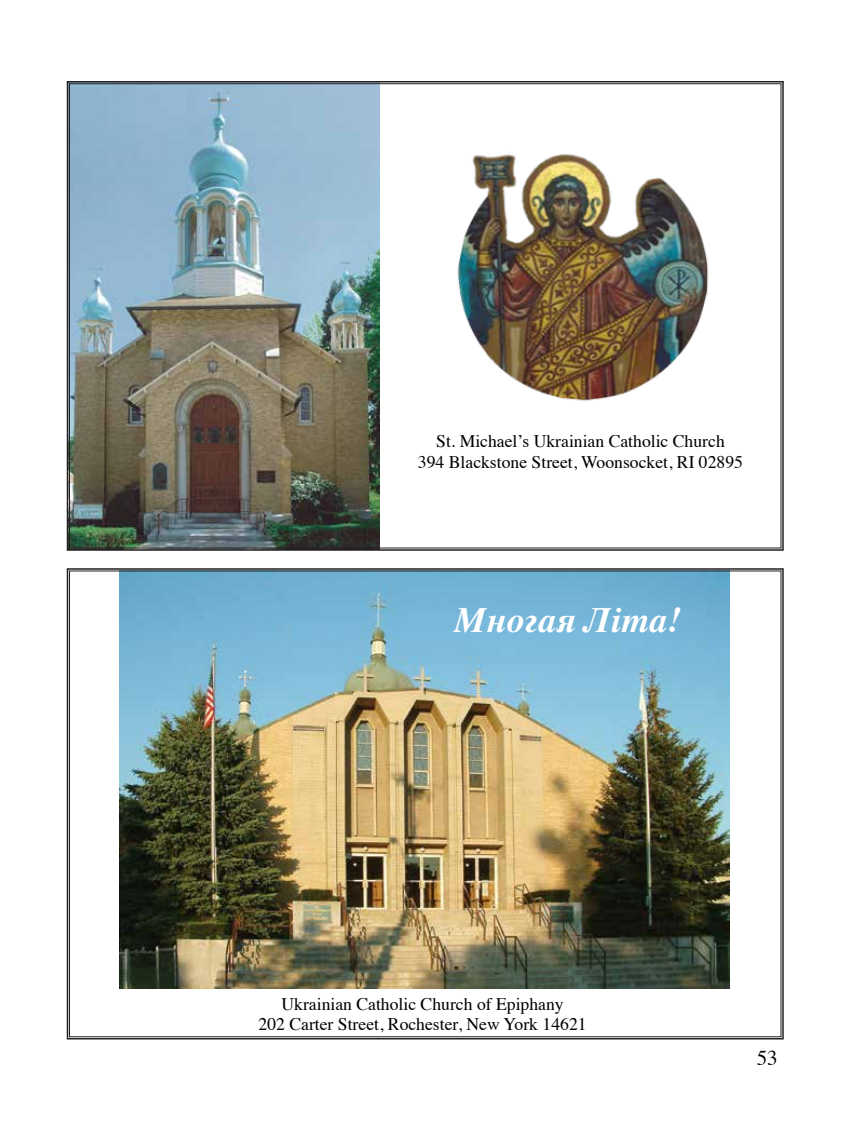
<style>
.page{position:relative;width:864px;height:1134px;background:#fff}
.page>*{position:absolute;margin:0;border:0;box-sizing:border-box;transform-origin:0 0}
.t1{font:italic 700 36px "Times";color:#fff}
.t2{font:21px "Times";color:#000}
.t3{font:17.7px/20.5px "Times";color:#000;text-align:center}
</style>
<div class="page">
<img style="left:66px;top:568px;width:718px;height:472px">
<img style="left:66px;top:81px;width:718px;height:470px">
<p class="t3" style="left:418px;top:430px;width:327px">St. Michael’s Ukrainian Catholic Church<br>394 Blackstone Street, Woonsocket, RI 02895</p>
<h1 class="t1" style="left:455px;top:587px;width:228px">Многая Літа!</h1>
<p class="t3" style="left:259px;top:992px;width:330px">Ukrainian Catholic Church of Epiphany<br>202 Carter Street, Rochester, New York 14621</p>
<p class="t2" style="left:757px;top:1038px;width:22px">53</p>
</div>
